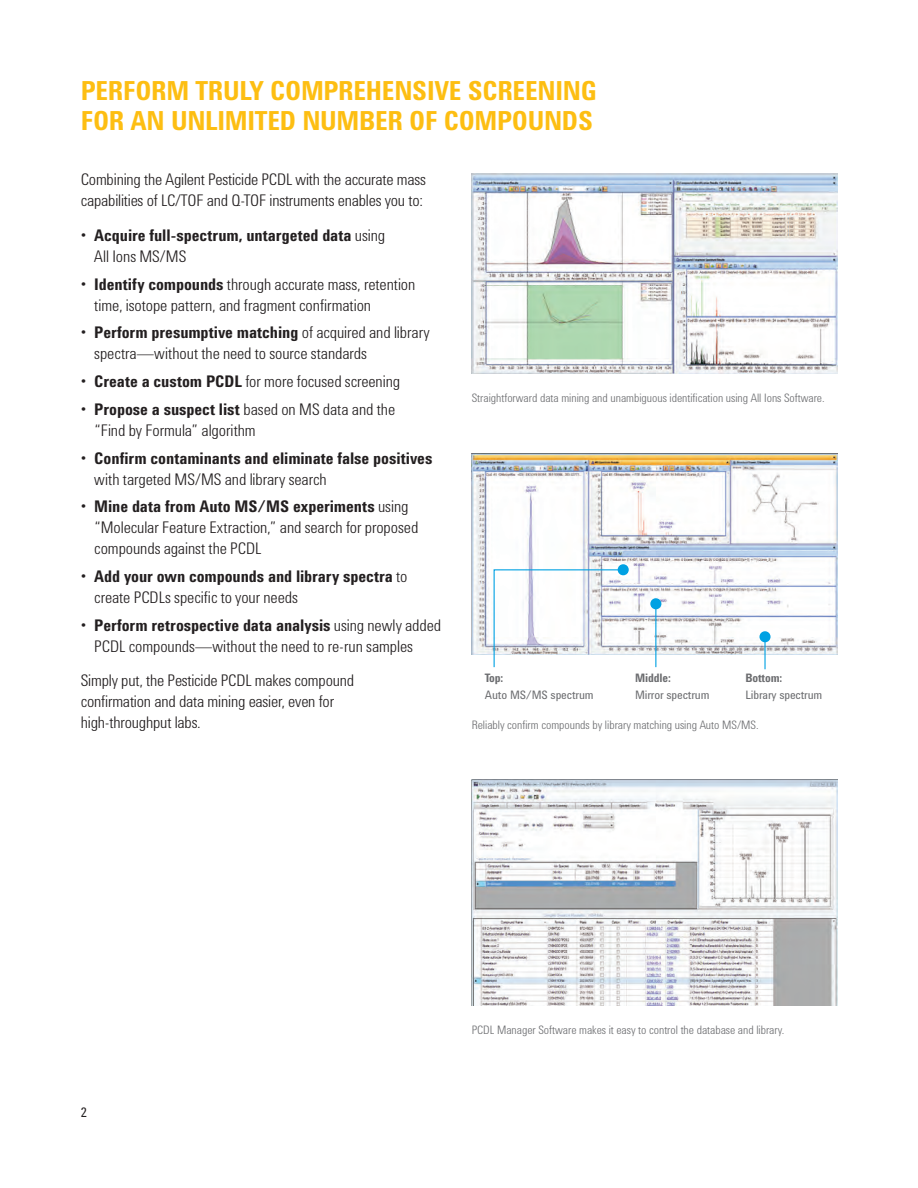
<style>
.page{position:relative;width:918px;height:1188px;background:#fff}
.page>*{position:absolute;margin:0;border:0;box-sizing:border-box;transform-origin:0 0}
.t1{font:700 27px/30px "Agilent Condensed CFF";letter-spacing:-.01em;color:#fdbe12}
.t2{font:300 16.5px/21px "Agilent Condensed CFF";letter-spacing:-.005em;color:#231f20}
.t3{font:700 16.5px/21px "Agilent Condensed CFF";letter-spacing:-.005em;color:#231f20}
.t4{font:13.5px "Agilent Condensed CFF";color:#231f20}
.t5{font:300 12px "Agilent Condensed CFF";color:#6c6d70}
.t6{font:12px "Agilent Condensed CFF";letter-spacing:-.01em;color:#6c6d70}
.t7{font:700 12px "Agilent Condensed CFF";letter-spacing:-.01em;color:#6c6d70}
.s1{font-weight:300}
.s2{font-weight:700}
</style>
<div class="page">
<img style="left:472px;top:780px;width:365px;height:226px">
<img style="left:472px;top:174px;width:365px;height:200px">
<img style="left:472px;top:453px;width:365px;height:202px">
<hr style="left:655px;top:602px;width:1px;height:65px;background:#00a1e3">
<div style="left:651px;top:599px;width:10px;height:10px;background:#00a1e3;border-radius:50%"></div>
<div style="left:650px;top:598px;width:11px;height:11px;border:2px solid #00a1e3;border-radius:50%"></div>
<svg style="left:493px;top:569px;width:127px;height:99px"></svg>
<div style="left:618px;top:565px;width:10px;height:10px;background:#00a1e3;border-radius:50%"></div>
<div style="left:618px;top:564px;width:11px;height:11px;border:2px solid #00a1e3;border-radius:50%"></div>
<hr style="left:764px;top:635px;width:2px;height:34px;background:#00a1e3">
<div style="left:760px;top:632px;width:10px;height:10px;background:#00a1e3;border-radius:50%"></div>
<div style="left:759px;top:631px;width:12px;height:11px;border:2px solid #00a1e3;border-radius:50%"></div>
<h1 class="t1" style="left:81px;top:74px;width:518px">PERFORM TRULY COMPREHENSIVE SCREENING<br>FOR AN UNLIMITED NUMBER OF COMPOUNDS</h1>
<p class="t2" style="left:81px;top:168px;width:346px">Combining the Agilent Pesticide PCDL with the accurate mass capabilities of LC/TOF and Q-TOF instruments enables you to:</p>
<p class="t3" style="left:94px;top:224px;width:293px;text-indent:-13px"><span class="s1">•</span> Acquire full-spectrum, untargeted data <span class="s1">using<br>All Ions MS/MS</span></p>
<p class="t2" style="left:94px;top:272px;width:323px;text-indent:-13px">• <span class="s2">Identify compounds</span> through accurate mass, retention time, isotope pattern, and fragment confirmation</p>
<p class="t2" style="left:94px;top:321px;width:337px;text-indent:-13px">• <span class="s2">Perform presumptive matching</span> of acquired and library spectra—without the need to source standards</p>
<p class="t2" style="left:81px;top:370px;width:321px">• <span class="s2">Create a custom PCDL</span> for more focused screening</p>
<p class="t2" style="left:94px;top:397px;width:302px;text-indent:-13px">• <span class="s2">Propose a suspect list</span> based on MS data and the “Find by Formula” algorithm</p>
<p class="t3" style="left:94px;top:447px;width:340px;text-indent:-13px"><span class="s1">•</span> Confirm contaminants and eliminate false positives <span class="s1">with targeted MS/MS and library search</span></p>
<p class="t2" style="left:94px;top:495px;width:326px;text-indent:-13px">• <span class="s2">Mine data from Auto MS/MS experiments</span> using “Molecular Feature Extraction,” and search for proposed compounds against the PCDL</p>
<p class="t3" style="left:94px;top:565px;width:315px;text-indent:-13px"><span class="s1">•</span> Add your own compounds and library spectra <span class="s1">to create PCDLs specific to your needs</span></p>
<p class="t2" style="left:94px;top:613px;width:348px;text-indent:-13px">• <span class="s2">Perform retrospective data analysis</span> using newly added<br>PCDL compounds—without the need to re-run samples</p>
<p class="t2" style="left:81px;top:669px;width:275px">Simply put, the Pesticide PCDL makes compound confirmation and data mining easier, even for high-throughput labs.</p>
<p class="t5" style="left:472px;top:389px;width:354px">Straightforward data mining and unambiguous identification using All Ions Software.</p>
<p class="t7" style="left:485px;top:669px;width:20px">Top:</p>
<p class="t6" style="left:485px;top:685px;width:110px">Auto MS/MS spectrum</p>
<p class="t7" style="left:635px;top:669px;width:37px">Middle:</p>
<p class="t6" style="left:635px;top:685px;width:76px">Mirror spectrum</p>
<p class="t7" style="left:746px;top:669px;width:38px">Bottom:</p>
<p class="t6" style="left:746px;top:685px;width:78px">Library spectrum</p>
<p class="t5" style="left:472px;top:716px;width:288px">Reliably confirm compounds by library matching using Auto MS/MS.</p>
<p class="t4" style="left:81px;top:1102px;width:8px">2</p>
<p class="t5" style="left:472px;top:1021px;width:314px">PCDL Manager Software makes it easy to control the database and library.</p>
</div>
